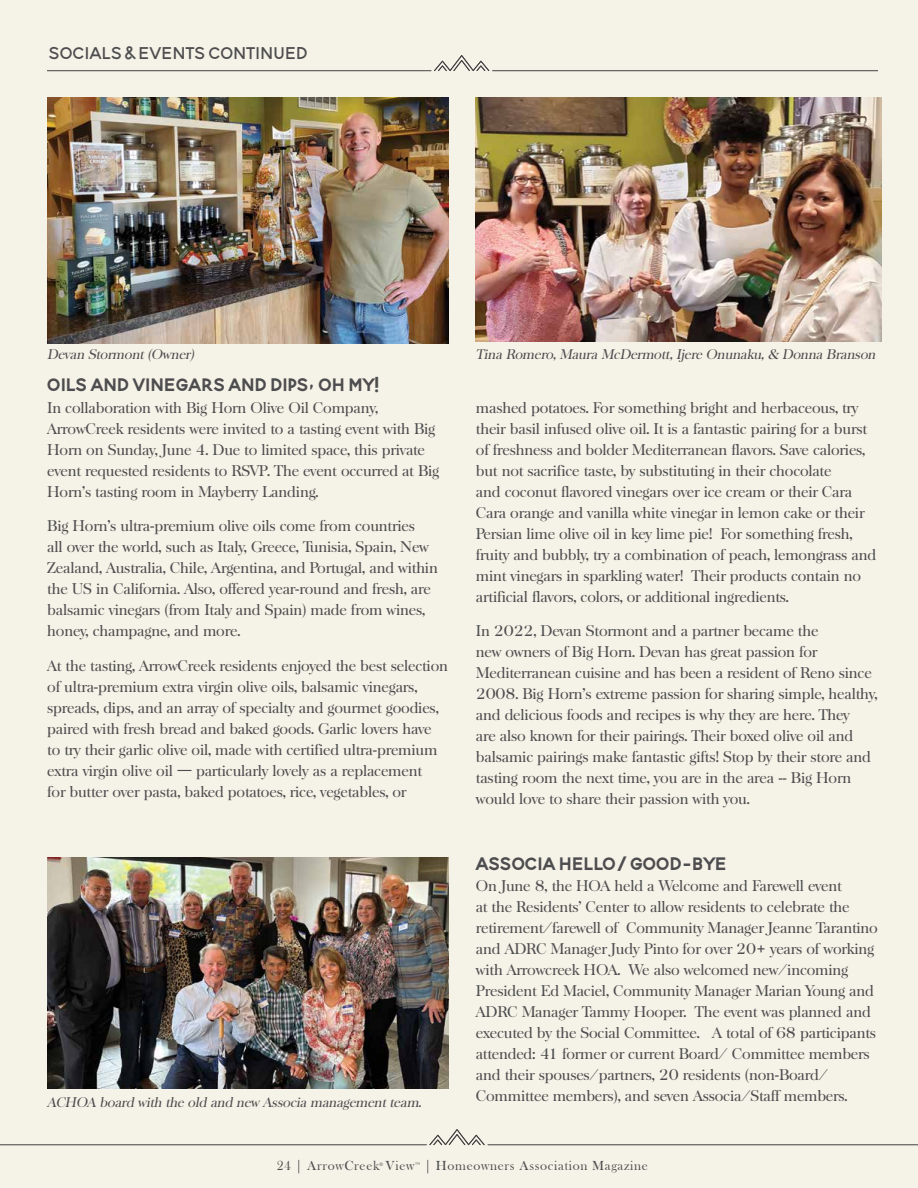
<style>
.page{position:relative;width:918px;height:1188px;background:#f5f3e7}
.page>*{position:absolute;margin:0;border:0;box-sizing:border-box;transform-origin:0 0}
.t1{font:700 31.5px "Blooming Elegant Sans";color:#4d4d4f}
.t2{font:30px "Blooming Elegant Sans";color:#4d4d4f}
.t3{font:15px/21px "Baskerville Serial";letter-spacing:-.01em;color:#4d4d4f}
.t4{font:italic 13.5px "Baskerville Serial";color:#4d4d4f}
.t5{font:13.5px "Bask Old Face";letter-spacing:.05em;color:#4d4d4f}
.t6{font:5.25px "Bask Old Face";color:#4d4d4f}
</style>
<div class="page">
<svg style="left:429px;top:1129px;width:56px;height:16px"></svg>
<hr style="left:488px;top:1144px;width:430px;height:1px;background:#414042">
<hr style="left:0;top:1144px;width:426px;height:1px;background:#414042">
<svg style="left:434px;top:55px;width:55px;height:16px"></svg>
<hr style="left:493px;top:70px;width:385px;height:1px;background:#414042">
<hr style="left:47px;top:70px;width:384px;height:1px;background:#414042">
<img style="left:47px;top:97px;width:402px;height:246px">
<img style="left:476px;top:97px;width:405px;height:244px">
<img style="left:47px;top:858px;width:402px;height:231px">
<h2 class="t2" style="left:49px;top:32px;width:260px">socials &amp; events continued</h2>
<p class="t4" style="left:47px;top:346px;width:151px">Devan Stormont(Owner)</p>
<h1 class="t1" style="left:47px;top:362px;width:333px">oils and vinegars and dips, oh my!</h1>
<p class="t3" style="left:47px;top:397px;width:393px">In collaboration with Big Horn Olive Oil Company, ArrowCreek residents were invited to a tasting event with Big Horn on Sunday, June 4. Due to limited space, this private event requested residents to RSVP. The event occurred at Big Horn's tasting room in Mayberry Landing.</p>
<p class="t3" style="left:47px;top:516px;width:392px">Big Horn’s ultra-premium olive oils come from countries<br>all over the world, such as Italy, Greece, Tunisia, Spain, New Zealand, Australia, Chile, Argentina, and Portugal, and within the US in California. Also, offered year-round and fresh, are balsamic vinegars (from Italy and Spain) made from wines, honey, champagne, and more.</p>
<p class="t3" style="left:47px;top:655px;width:402px">At the tasting, ArrowCreek residents enjoyed the best selection of ultra-premium extra virgin olive oils, balsamic vinegars, spreads, dips, and an array of specialty and gourmet goodies, paired with fresh bread and baked goods. Garlic lovers have to try their garlic olive oil, made with certified ultra-premium extra virgin olive oil — particularly lovely as a replacement<br>for butter over pasta, baked potatoes, rice, vegetables, or</p>
<p class="t4" style="left:47px;top:1094px;width:379px">ACHOA board with the old and new Associa managementteam.</p>
<p class="t4" style="left:476px;top:346px;width:404px">Tina Romero,Maura McDermott,Ij ere Onunaku,&amp; Donna Branson</p>
<p class="t3" style="left:476px;top:397px;width:402px">mashed potatoes. For something bright and herbaceous, try their basil infused olive oil. It is a fantastic pairing for a burst of freshness and bolder Mediterranean flavors. Save calories, but not sacrifice taste, by substituting in their chocolate<br>and coconut flavored vinegars over ice cream or their Cara Cara orange and vanilla white vinegar in lemon cake or their Persian lime olive oil in key lime pie! For something fresh, fruity and bubbly, try a combination of peach, lemongrass and mint vinegars in sparkling water! Their products contain no artificial flavors, colors, or additional ingredients.</p>
<p class="t3" style="left:476px;top:621px;width:403px">In 2022, Devan Stormont and a partner became the<br>new owners of Big Horn. Devan has great passion for Mediterranean cuisine and has been a resident of Reno since 2008. Big Horn’s extreme passion for sharing simple, healthy, and delicious foods and recipes is why they are here. They<br>are also known for their pairings. Their boxed olive oil and balsamic pairings make fantastic gifts! Stop by their store and tasting room the next time, you are in the area -- Big Horn would love to share their passion with you.</p>
<h1 class="t1" style="left:476px;top:841px;width:253px">Associa hello/good-bye</h1>
<p class="t3" style="left:476px;top:875px;width:404px">On June 8, the HOA held a Welcome and Farewell event<br>at the Residents' Center to allow residents to celebrate the retirement/farewell of Community Manager Jeanne Tarantino and ADRC Manager Judy Pinto for over 20+ years of working with Arrowcreek HOA. We also welcomed new/incoming President Ed Maciel, Community Manager Marian Young and ADRC Manager Tammy Hooper. The event was planned and executed by the Social Committee. A total of 68 participants attended: 41 former or current Board/ Committee members and their spouses/partners, 20 residents (non-Board/ Committee members), and seven Associa/Staff members.</p>
<p class="t5" style="left:277px;top:1158px;width:139px">24 | ArrowCreek View</p>
<p class="t6" style="left:379px;top:1161px;width:6px">®</p>
<p class="t6" style="left:415px;top:1161px;width:6px">™</p>
<p class="t5" style="left:424px;top:1158px;width:225px">| Homeowners Association Magazine</p>
</div>
